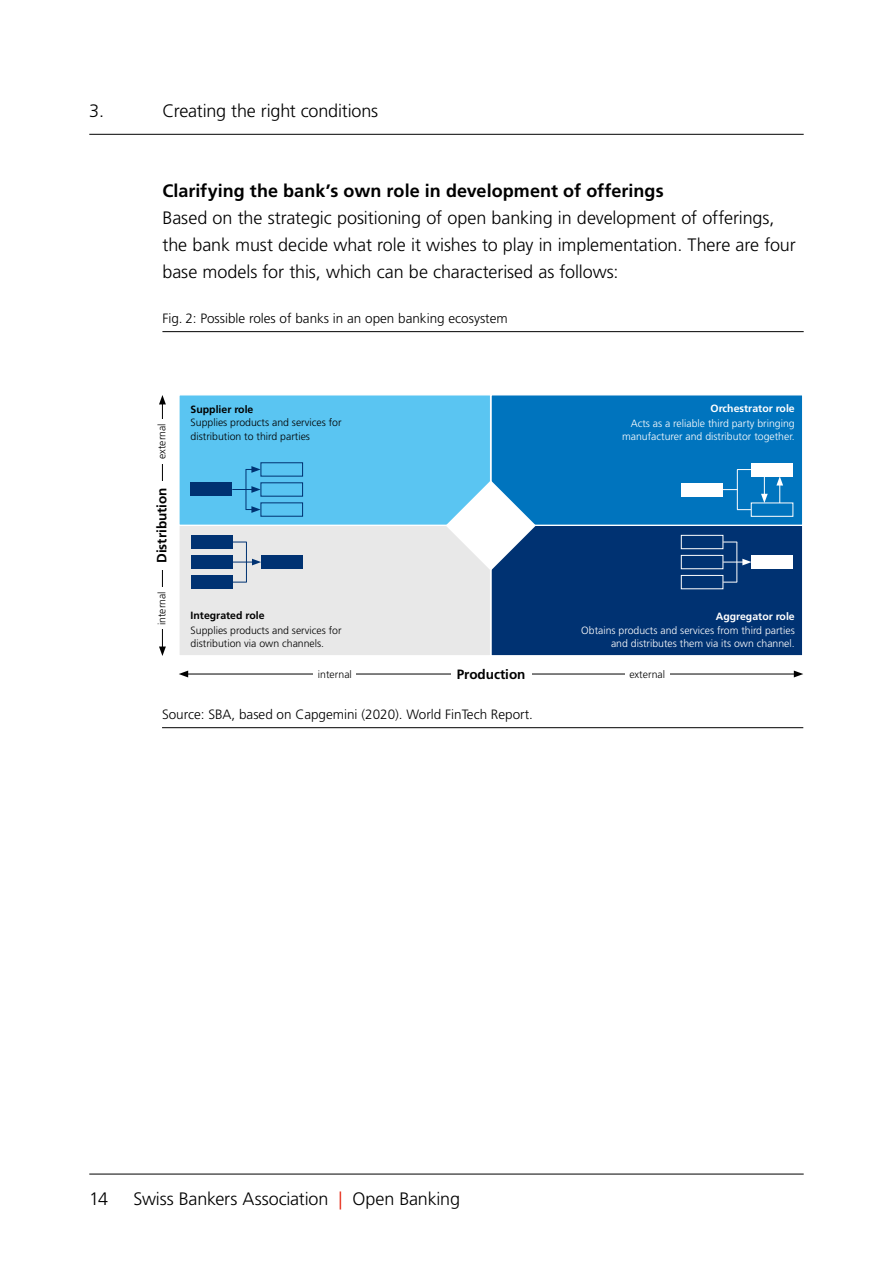
<style>
.page{position:relative;width:893px;height:1263px;background:#fff}
.page>*{position:absolute;margin:0;border:0;box-sizing:border-box;transform-origin:0 0}
.t1{font:300 18px/27px "Frutiger LT Std";letter-spacing:-.005em;color:#000}
.t2{font:700 18px "Frutiger LT Std";color:#000}
.t3{font:300 13.5px "Frutiger LT Std";color:#000}
.t4{font:700 13.5px "Frutiger LT Std";color:#000}
.t5{font:300 10.5px/13.5px "Frutiger LT Std";color:#000}
.t6{font:300 10.5px/13.5px "Frutiger LT Std";color:#fff;text-align:right}
.t7{font:700 10.5px "Frutiger LT Std";color:#fff}
.t8{font:700 10.5px "Frutiger LT Std";color:#000}
.s1{color:#e41e0a}
</style>
<div class="page">
<hr style="left:162px;top:331px;width:642px;height:1px;background:#000">
<hr style="left:162px;top:727px;width:641px;height:1px;background:#000">
<hr style="left:162px;top:402px;width:1px;height:247px;background:#000">
<svg style="left:159px;top:395px;width:7px;height:9px"></svg>
<svg style="left:159px;top:646px;width:7px;height:10px"></svg>
<hr style="left:186px;top:674px;width:610px;height:1px;background:#000">
<svg style="left:794px;top:670px;width:9px;height:7px"></svg>
<svg style="left:179px;top:670px;width:9px;height:7px"></svg>
<div style="left:179px;top:395px;width:312px;height:130px;background:#5ac5f2"></div>
<div style="left:179px;top:525px;width:312px;height:131px;background:#e8e8e8;border:1px solid #fff"></div>
<div style="left:491px;top:395px;width:312px;height:130px;background:#0074be"></div>
<div style="left:491px;top:525px;width:312px;height:131px;background:#003272;border:1px solid #fff"></div>
<svg style="left:446px;top:480px;width:90px;height:91px"></svg>
<div style="left:451px;top:669px;width:80px;height:10px;background:#fff"></div>
<div style="left:156px;top:481px;width:11px;height:88px;background:#fff"></div>
<div style="left:314px;top:670px;width:42px;height:8px;background:#fff"></div>
<div style="left:625px;top:670px;width:44px;height:8px;background:#fff"></div>
<div style="left:158px;top:419px;width:7px;height:44px;background:#fff"></div>
<div style="left:158px;top:587px;width:7px;height:42px;background:#fff"></div>
<div style="left:191px;top:483px;width:41px;height:13px;background:#003272"></div>
<div style="left:261px;top:482px;width:42px;height:14px;border:1px solid #003272"></div>
<div style="left:261px;top:462px;width:42px;height:14px;border:1px solid #003272"></div>
<hr style="left:246px;top:469px;width:1px;height:40px;background:#003272">
<svg style="left:232px;top:486px;width:29px;height:7px"></svg>
<svg style="left:246px;top:506px;width:15px;height:7px"></svg>
<svg style="left:246px;top:466px;width:15px;height:7px"></svg>
<div style="left:261px;top:555px;width:42px;height:14px;background:#003272"></div>
<div style="left:191px;top:555px;width:42px;height:14px;background:#003272"></div>
<div style="left:191px;top:535px;width:42px;height:14px;background:#003272"></div>
<div style="left:191px;top:575px;width:42px;height:14px;background:#003272"></div>
<hr style="left:246px;top:542px;width:1px;height:40px;background:#003272">
<svg style="left:233px;top:559px;width:28px;height:6px"></svg>
<svg style="left:233px;top:542px;width:13px;height:1px"></svg>
<svg style="left:233px;top:582px;width:14px;height:1px"></svg>
<div style="left:752px;top:555px;width:41px;height:14px;background:#fff"></div>
<div style="left:681px;top:555px;width:42px;height:14px;border:1px solid #fff"></div>
<div style="left:681px;top:535px;width:42px;height:14px;border:1px solid #fff"></div>
<div style="left:681px;top:575px;width:42px;height:14px;border:1px solid #fff"></div>
<hr style="left:737px;top:542px;width:1px;height:40px;background:#fff">
<svg style="left:723px;top:559px;width:29px;height:6px"></svg>
<svg style="left:723px;top:542px;width:14px;height:1px"></svg>
<svg style="left:723px;top:582px;width:14px;height:1px"></svg>
<div style="left:681px;top:483px;width:42px;height:13px;background:#fff"></div>
<div style="left:751px;top:503px;width:42px;height:14px;border:1px solid #fff"></div>
<div style="left:751px;top:463px;width:42px;height:13px;background:#fff"></div>
<hr style="left:737px;top:469px;width:1px;height:41px;background:#fff">
<svg style="left:723px;top:489px;width:15px;height:1px"></svg>
<svg style="left:737px;top:509px;width:14px;height:1px"></svg>
<svg style="left:737px;top:469px;width:14px;height:1px"></svg>
<svg style="left:776px;top:476px;width:7px;height:27px"></svg>
<svg style="left:761px;top:476px;width:7px;height:27px"></svg>
<hr style="left:89px;top:1174px;width:715px;height:1px;background:#000">
<hr style="left:89px;top:134px;width:715px;height:1px;background:#000">
<p class="t1" style="left:89px;top:97px;width:16px">3.</p>
<p class="t1" style="left:162px;top:97px;width:217px">Creating the right conditions</p>
<p class="t2" style="left:162px;top:180px;width:503px">Clarifying the bank’s own role in development of offerings</p>
<p class="t1" style="left:162px;top:204px;width:635px">Based on the strategic positioning of open banking in development of offerings, the bank must decide what role it wishes to play in implementation. There are four base models for this, which can be characterised as follows:</p>
<p class="t3" style="left:162px;top:311px;width:347px">Fig. 2: Possible roles of banks in an open banking ecosystem</p>
<p class="t5" style="left:155px;top:459px;width:37px;rotate:-90deg">external</p>
<p class="t4" style="left:154px;top:563px;width:77px;rotate:-90deg">Distribution</p>
<p class="t5" style="left:155px;top:625px;width:36px;rotate:-90deg">internal</p>
<p class="t8" style="left:191px;top:403px;width:64px">Supplier role</p>
<p class="t5" style="left:191px;top:416px;width:152px">Supplies products and services for distribution to third parties</p>
<p class="t7" style="left:711px;top:402px;width:86px">Orchestrator role</p>
<p class="t6" style="left:622px;top:416px;width:174px">Acts as a reliable third party bringing manufacturer and distributor together.</p>
<p class="t8" style="left:191px;top:609px;width:75px">Integrated role</p>
<p class="t7" style="left:716px;top:610px;width:80px">Aggregator role</p>
<p class="t5" style="left:191px;top:623px;width:152px">Supplies products and services for distribution via own channels.</p>
<p class="t6" style="left:581px;top:623px;width:215px">Obtains products and services from third parties and distributes them via its own channel.</p>
<p class="t4" style="left:457px;top:666px;width:70px">Production</p>
<p class="t5" style="left:318px;top:668px;width:36px">internal</p>
<p class="t5" style="left:629px;top:668px;width:37px">external</p>
<p class="t3" style="left:162px;top:707px;width:372px">Source: SBA, based on Capgemini (2020). World FinTech Report.</p>
<p class="t1" style="left:89px;top:1185px;width:20px">14</p>
<p class="t1" style="left:133px;top:1185px;width:328px">Swiss Bankers Association <span class="s1">|</span> Open Banking</p>
</div>
